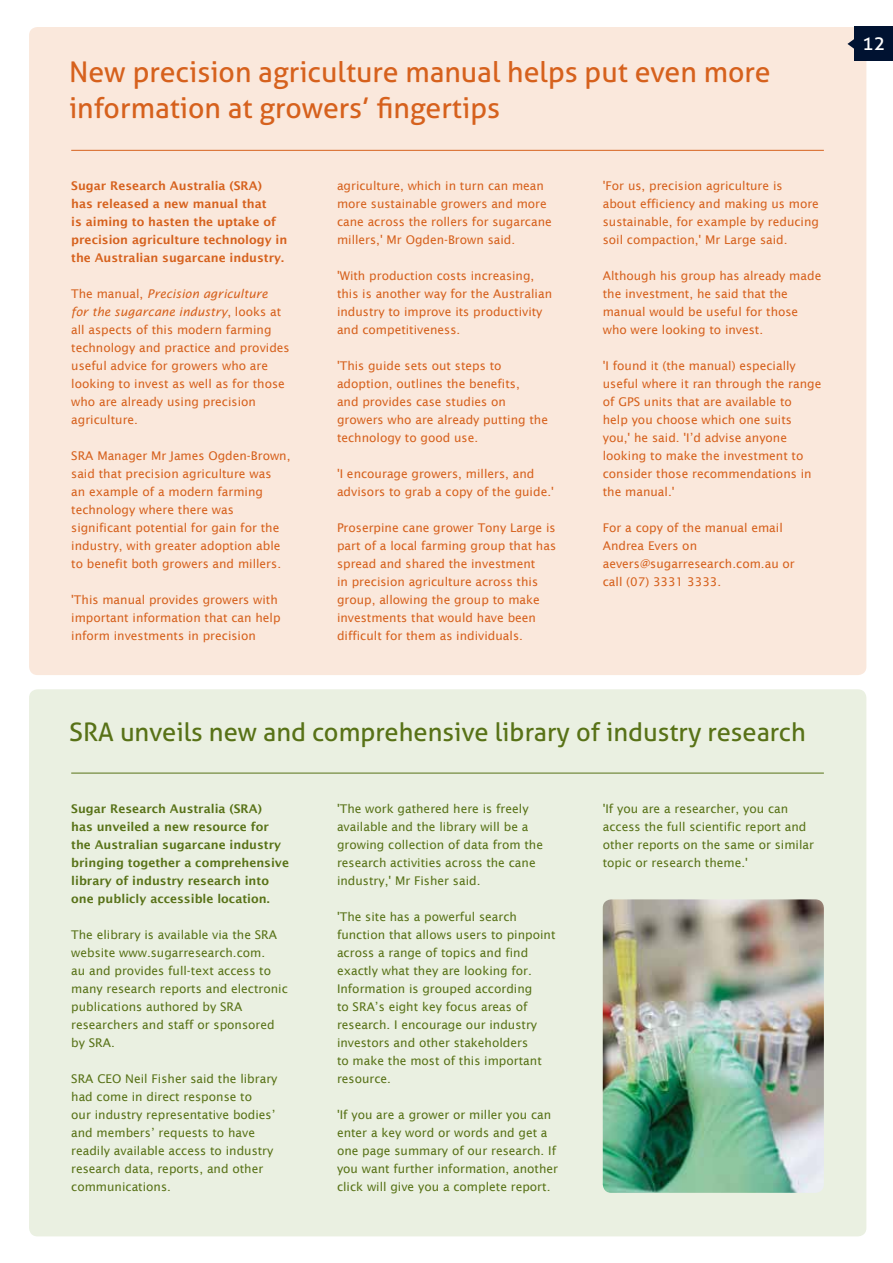
<style>
.page{position:relative;width:893px;height:1263px;background:#fff}
.page>*{position:absolute;margin:0;border:0;box-sizing:border-box;transform-origin:0 0}
.t1{font:28.5px/36px "Aller";color:#d6611d}
.t2{font:25.5px "Aller";color:#587217}
.t3{font:19.5px "Aller";color:#fff}
.t4{font:12px/18px "Lucida Sans";color:#d6611d}
.t5{font:12px/18px "Lucida Sans";color:#587217}
.t6{font:600 12px/18px "Lucida Sans";color:#587217}
.t7{font:600 12px/18px "Lucida Sans";color:#d6611d}
.s1{font-style:italic}
</style>
<div class="page">
<div style="left:29px;top:27px;width:837px;height:648px;background:#fae8dc;border-radius:9px"></div>
<div style="left:29px;top:689px;width:837px;height:547px;background:#eaf0e1;border-radius:9px"></div>
<svg style="left:847px;top:38px;width:8px;height:12px"></svg>
<div style="left:855px;top:27px;width:38px;height:34px;background:#001231"></div>
<hr style="left:71px;top:150px;width:753px;height:1px;background:#d6611d">
<hr style="left:71px;top:773px;width:753px;height:1px;background:#587217">
<img style="left:603px;top:899px;width:221px;height:294px">
<h1 class="t1" style="left:69px;top:54px;width:703px">New precision agriculture manual helps put even more information at growers’ fingertips</h1>
<p class="t7" style="left:71px;top:177px;width:218px">Sugar Research Australia (SRA)<br>has released a new manual that<br>is aiming to hasten the uptake of precision agriculture technology in the Australian sugarcane industry.</p>
<p class="t4" style="left:71px;top:285px;width:220px">The manual, <span class="s1">Precision agriculture<br>for the sugarcane industry</span>, looks at all aspects of this modern farming technology and practice and provides useful advice for growers who are looking to invest as well as for those who are already using precision agriculture.</p>
<p class="t4" style="left:71px;top:447px;width:221px">SRA Manager Mr James Ogden-Brown, said that precision agriculture was<br>an example of a modern farming technology where there was significant potential for gain for the industry, with greater adoption able to benefit both growers and millers.</p>
<p class="t4" style="left:71px;top:591px;width:211px">'This manual provides growers with important information that can help inform investments in precision</p>
<p class="t4" style="left:337px;top:177px;width:216px">agriculture, which in turn can mean more sustainable growers and more cane across the rollers for sugarcane millers,' Mr Ogden-Brown said.</p>
<p class="t4" style="left:337px;top:267px;width:217px">'With production costs increasing, this is another way for the Australian industry to improve its productivity and competitiveness.</p>
<p class="t4" style="left:337px;top:357px;width:213px">'This guide sets out steps to adoption, outlines the benefits,<br>and provides case studies on growers who are already putting the technology to good use.</p>
<p class="t4" style="left:337px;top:465px;width:218px">'I encourage growers, millers, and advisors to grab a copy of the guide.'</p>
<p class="t4" style="left:337px;top:519px;width:221px">Proserpine cane grower Tony Large is part of a local farming group that has spread and shared the investment<br>in precision agriculture across this group, allowing the group to make investments that would have been difficult for them as individuals.</p>
<p class="t4" style="left:603px;top:177px;width:218px">'For us, precision agriculture is about efficiency and making us more sustainable, for example by reducing soil compaction,' Mr Large said.</p>
<p class="t4" style="left:603px;top:267px;width:220px">Although his group has already made the investment, he said that the manual would be useful for those who were looking to invest.</p>
<p class="t4" style="left:603px;top:357px;width:220px">'I found it (the manual) especially useful where it ran through the range of GPS units that are available to<br>help you choose which one suits you,' he said. 'I’d advise anyone looking to make the investment to consider those recommendations in the manual.'</p>
<p class="t4" style="left:603px;top:519px;width:194px">For a copy of the manual email<br>Andrea Evers on aevers@sugarresearch.com.au or call (07) 3331 3333.</p>
<h2 class="t2" style="left:69px;top:716px;width:738px">SRA unveils new and comprehensive library of industry research</h2>
<p class="t6" style="left:71px;top:800px;width:219px">Sugar Research Australia (SRA)<br>has unveiled a new resource for the Australian sugarcane industry bringing together a comprehensive library of industry research into one publicly accessible location.</p>
<p class="t5" style="left:71px;top:926px;width:218px">The elibrary is available via the SRA website www.sugarresearch.com.<br>au and provides full-text access to many research reports and electronic publications authored by SRA researchers and staff or sponsored by SRA.</p>
<p class="t5" style="left:71px;top:1070px;width:208px">SRA CEO Neil Fisher said the library had come in direct response to<br>our industry representative bodies’ and members’ requests to have readily available access to industry research data, reports, and other communications.</p>
<p class="t5" style="left:337px;top:800px;width:208px">'The work gathered here is freely available and the library will be a growing collection of data from the research activities across the cane industry,' Mr Fisher said.</p>
<p class="t5" style="left:337px;top:908px;width:220px">'The site has a powerful search function that allows users to pinpoint across a range of topics and find exactly what they are looking for.<br>Information is grouped according<br>to SRA’s eight key focus areas of research. I encourage our industry investors and other stakeholders<br>to make the most of this important resource.</p>
<p class="t5" style="left:337px;top:1106px;width:223px">'If you are a grower or miller you can enter a key word or words and get a one page summary of our research. If you want further information, another click will give you a complete report.</p>
<p class="t5" style="left:603px;top:800px;width:213px">'If you are a researcher, you can access the full scientific report and other reports on the same or similar topic or research theme.'</p>
<h3 class="t3" style="left:862px;top:31px;width:25px">12</h3>
</div>
